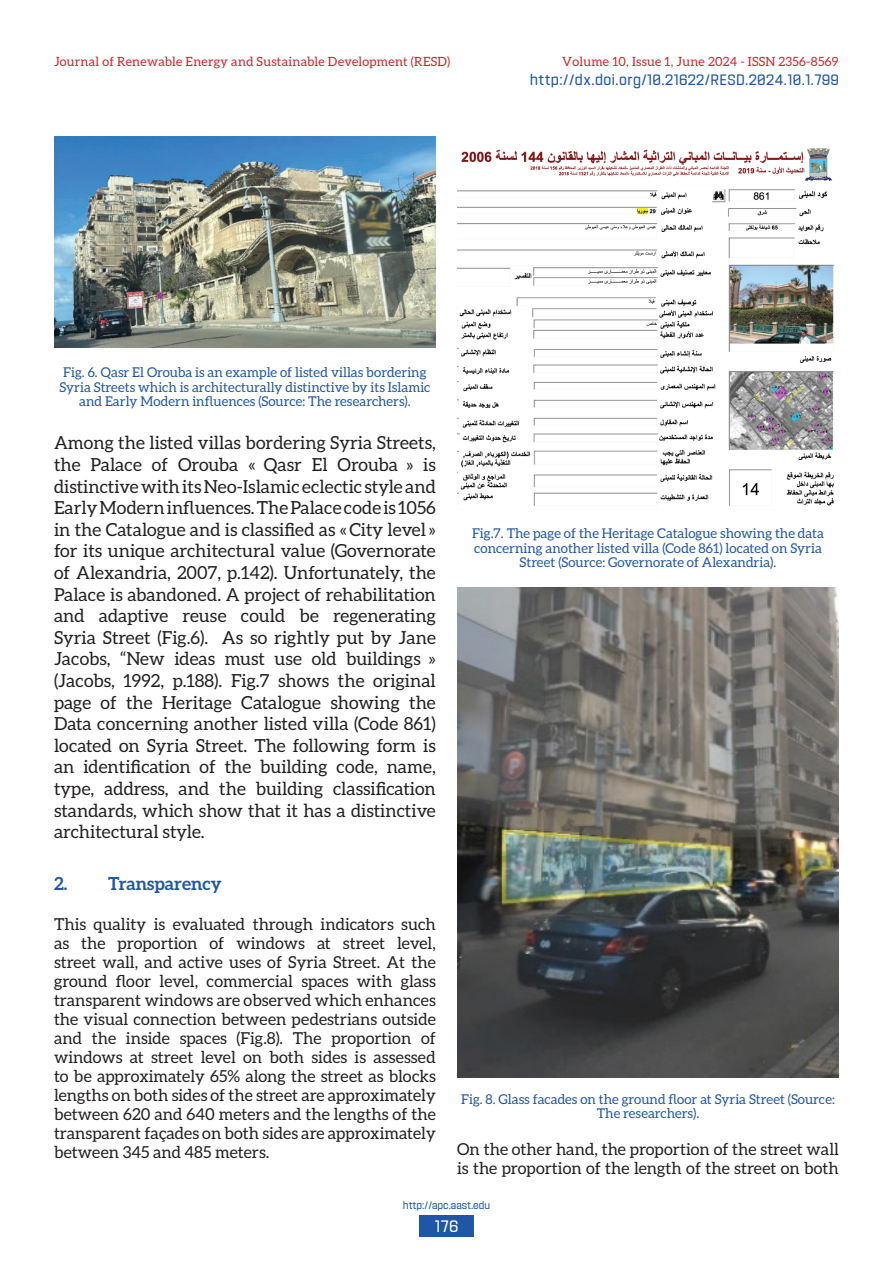
<style>
.page{position:relative;width:893px;height:1263px;background:#fff}
.page>*{position:absolute;margin:0;border:0;box-sizing:border-box;transform-origin:0 0}
.t1{font:18px/21.6px "Aleo";color:#231f20;text-align:justify}
.t2{font:700 18px "Aleo";color:#2056a6}
.t3{font:16.5px/18.9px "Aleo";color:#231f20;text-align:justify}
.t4{font:semi-condensed 16.5px "Navine Demo";color:#fff}
.t5{font:semi-condensed 15px "Navine Demo";letter-spacing:.03em;color:#2056a6}
.t6{font:13.5px/14.5px "Aleo";color:#2056a6;text-align:center}
.t7{font:12.75px "Aleo";letter-spacing:.02em;color:#d1232a}
.t8{font:semi-condensed 10.5px "Navine Demo";color:#2056a6}
</style>
<div class="page">
<div style="left:419px;top:1215px;width:54px;height:21px;background:#2056a6"></div>
<img style="left:54px;top:137px;width:382px;height:211px">
<img style="left:457px;top:149px;width:377px;height:357px">
<img style="left:457px;top:587px;width:382px;height:490px">
<p class="t7" style="left:54px;top:54px;width:398px">Journal of Renewable Energy and Sustainable Development (RESD)</p>
<p class="t7" style="left:562px;top:54px;width:278px">Volume 10, Issue 1, June 2024 - ISSN 2356-8569</p>
<p class="t5" style="left:530px;top:72px;width:311px">http://dx.doi.org/10.21622/RESD.2024.10.1.799</p>
<p class="t6" style="left:59px;top:365px;width:372px">Fig. 6. Qasr El Orouba is an example of listed villas bordering<br>Syria Streets which is architecturally distinctive by its Islamic and Early Modern influences (Source: The researchers).</p>
<p class="t1" style="left:54px;top:432px;width:383px">Among the listed villas bordering Syria Streets, the Palace of Orouba « Qasr El Orouba » is distinctive with its Neo-Islamic eclectic style and Early Modern influences. The Palace code is 1056 in the Catalogue and is classified as « City level » for its unique architectural value (Governorate of Alexandria, 2007, p.142). Unfortunately, the Palace is abandoned. A project of rehabilitation and adaptive reuse could be regenerating Syria Street (Fig.6). As so rightly put by Jane Jacobs, “New ideas must use old buildings » (Jacobs, 1992, p.188). Fig.7 shows the original page of the Heritage Catalogue showing the Data concerning another listed villa (Code 861) located on Syria Street. The following form is an identification of the building code, name, type, address, and the building classification standards, which show that it has a distinctive architectural style.</p>
<p class="t2" style="left:54px;top:873px;width:169px">2. Transparency</p>
<p class="t3" style="left:54px;top:915px;width:383px">This quality is evaluated through indicators such as the proportion of windows at street level, street wall, and active uses of Syria Street. At the ground floor level, commercial spaces with glass transparent windows are observed which enhances the visual connection between pedestrians outside and the inside spaces (Fig.8). The proportion of windows at street level on both sides is assessed to be approximately 65% along the street as blocks lengths on both sides of the street are approximately between 620 and 640 meters and the lengths of the transparent façades on both sides are approximately between 345 and 485 meters.</p>
<p class="t6" style="left:472px;top:526px;width:353px">Fig.7. The page of the Heritage Catalogue showing the data concerning another listed villa (Code 861) located on Syria<br>Street (Source: Governorate of Alexandria).</p>
<p class="t6" style="left:461px;top:1092px;width:375px">Fig. 8. Glass facades on the ground floor at Syria Street (Source:<br>The researchers).</p>
<p class="t3" style="left:457px;top:1140px;width:383px">On the other hand, the proportion of the street wall is the proportion of the length of the street on both</p>
<p class="t8" style="left:403px;top:1200px;width:89px">http://apc.aast.edu</p>
<p class="t4" style="left:435px;top:1217px;width:25px">176</p>
</div>
